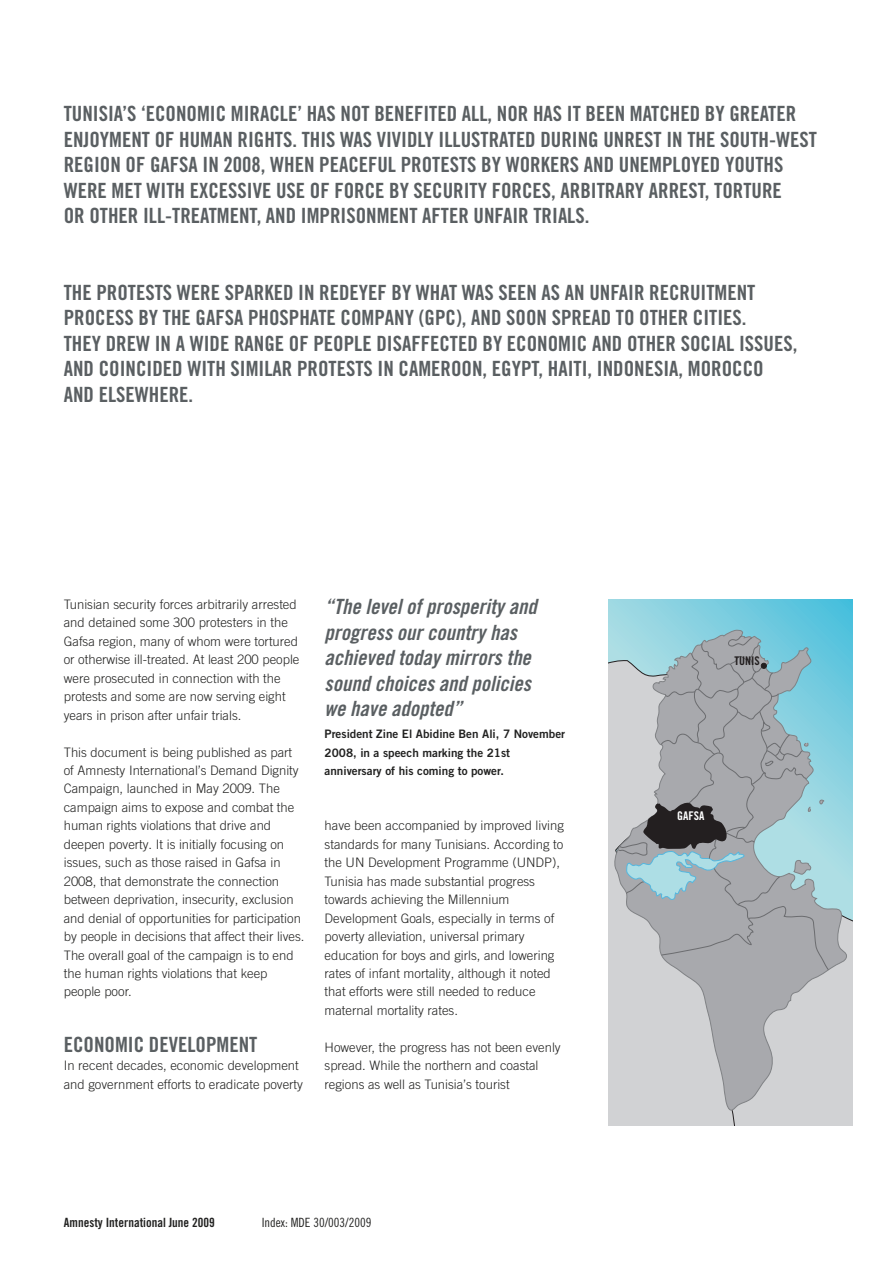
<style>
.page{position:relative;width:893px;height:1263px;background:#fff}
.page>*{position:absolute;margin:0;border:0;box-sizing:border-box;transform-origin:0 0}
.t1{font:21px/25.5px "Amnesty Trade Gothic Bd Cn 20 OTF";color:#5a5f62}
.t2{font:21px/25.5px "Amnesty Trade Gothic Bd Cn 20 Ob";color:#5a5f62}
.t3{font:300 13.05px/18.5px "Amnesty Trade Gothic";color:#222221}
.t4{font:12.75px "Amnesty Trade Gothic Bd Cn 20 OTF";color:#222221}
.t5{font:12.75px "Amnesty Trade Gothic Cn 18";color:#222221}
.t6{font:12px "Amnesty Trade Gothic Bd Cn 20";color:#231f20}
.t7{font:12px "Amnesty Trade Gothic Bd Cn 20";color:#fff}
.t8{font:11.7px/18.5px "Amnesty Trade Gothic Bd 2";color:#222221}
</style>
<div class="page">
<div style="left:609px;top:600px;width:244px;height:518px;background:linear-gradient(to right,#a7dbe3,#49bfdc)"></div>
<div style="left:609px;top:647px;width:8px;height:478px;background:#d1d2d4"></div>
<svg style="left:614px;top:629px;width:234px;height:482px;background:#a6ced7"></svg>
<svg style="left:617px;top:635px;width:236px;height:490px;background:#acb9be"></svg>
<p class="t1" style="left:64px;top:101px;width:755px">TUNISIA’S ‘ECONOMIC MIRACLE’ HAS NOT BENEFITED ALL, NOR HAS IT BEEN MATCHED BY GREATER ENJOYMENT OF HUMAN RIGHTS. THIS WAS VIVIDLY ILLUSTRATED DURING UNREST IN THE SOUTH-WEST REGION OF GAFSA IN 2008, WHEN PEACEFUL PROTESTS BY WORKERS AND UNEMPLOYED YOUTHS WERE MET WITH EXCESSIVE USE OF FORCE BY SECURITY FORCES, ARBITRARY ARREST, TORTURE<br>OR OTHER ILL-TREATMENT, AND IMPRISONMENT AFTER UNFAIR TRIALS.</p>
<p class="t1" style="left:64px;top:279px;width:735px">THE PROTESTS WERE SPARKED IN REDEYEF BY WHAT WAS SEEN AS AN UNFAIR RECRUITMENT PROCESS BY THE GAFSA PHOSPHATE COMPANY (GPC), AND SOON SPREAD TO OTHER CITIES.<br>THEY DREW IN A WIDE RANGE OF PEOPLE DISAFFECTED BY ECONOMIC AND OTHER SOCIAL ISSUES, AND COINCIDED WITH SIMILAR PROTESTS IN CAMEROON, EGYPT, HAITI, INDONESIA, MOROCCO AND ELSEWHERE.</p>
<p class="t3" style="left:64px;top:595px;width:237px">Tunisian security forces arbitrarily arrested and detained some 300 protesters in the Gafsa region, many of whom were tortured or otherwise ill-treated. At least 200 people were prosecuted in connection with the protests and some are now serving eight years in prison after unfair trials.</p>
<p class="t3" style="left:64px;top:742px;width:242px">This document is being published as part of Amnesty International’s Demand Dignity Campaign, launched in May 2009. The campaign aims to expose and combat the human rights violations that drive and deepen poverty. It is initially focusing on issues, such as those raised in Gafsa in 2008, that demonstrate the connection between deprivation, insecurity, exclusion and denial of opportunities for participation by people in decisions that affect their lives.<br>The overall goal of the campaign is to end the human rights violations that keep people poor.</p>
<h1 class="t1" style="left:64px;top:1031px;width:195px">ECONOMIC DEVELOPMENT</h1>
<p class="t3" style="left:64px;top:1056px;width:241px">In recent decades, economic development and government efforts to eradicate poverty</p>
<h1 class="t2" style="left:325px;top:594px;width:214px">“The level of prosperity and progress our country has achieved today mirrors the sound choices and policies we have adopted”</h1>
<p class="t8" style="left:325px;top:724px;width:242px">President Zine El Abidine Ben Ali, 7 November<br>2008, in a speech marking the 21st anniversary of his coming to power.</p>
<p class="t3" style="left:325px;top:816px;width:241px">have been accompanied by improved living standards for many Tunisians. According to the UN Development Programme (UNDP), Tunisia has made substantial progress towards achieving the Millennium Development Goals, especially in terms of poverty alleviation, universal primary education for boys and girls, and lowering rates of infant mortality, although it noted that efforts were still needed to reduce maternal mortality rates.</p>
<p class="t3" style="left:325px;top:1038px;width:238px">However, the progress has not been evenly spread. While the northern and coastal regions as well as Tunisia’s tourist</p>
<p class="t4" style="left:64px;top:1215px;width:152px">Amnesty International June 2009</p>
<p class="t5" style="left:262px;top:1215px;width:111px">Index: MDE 30/003/2009</p>
<p class="t6" style="left:734px;top:653px;width:27px">TUNIS</p>
<p class="t7" style="left:677px;top:808px;width:29px">GAFSA</p>
</div>
